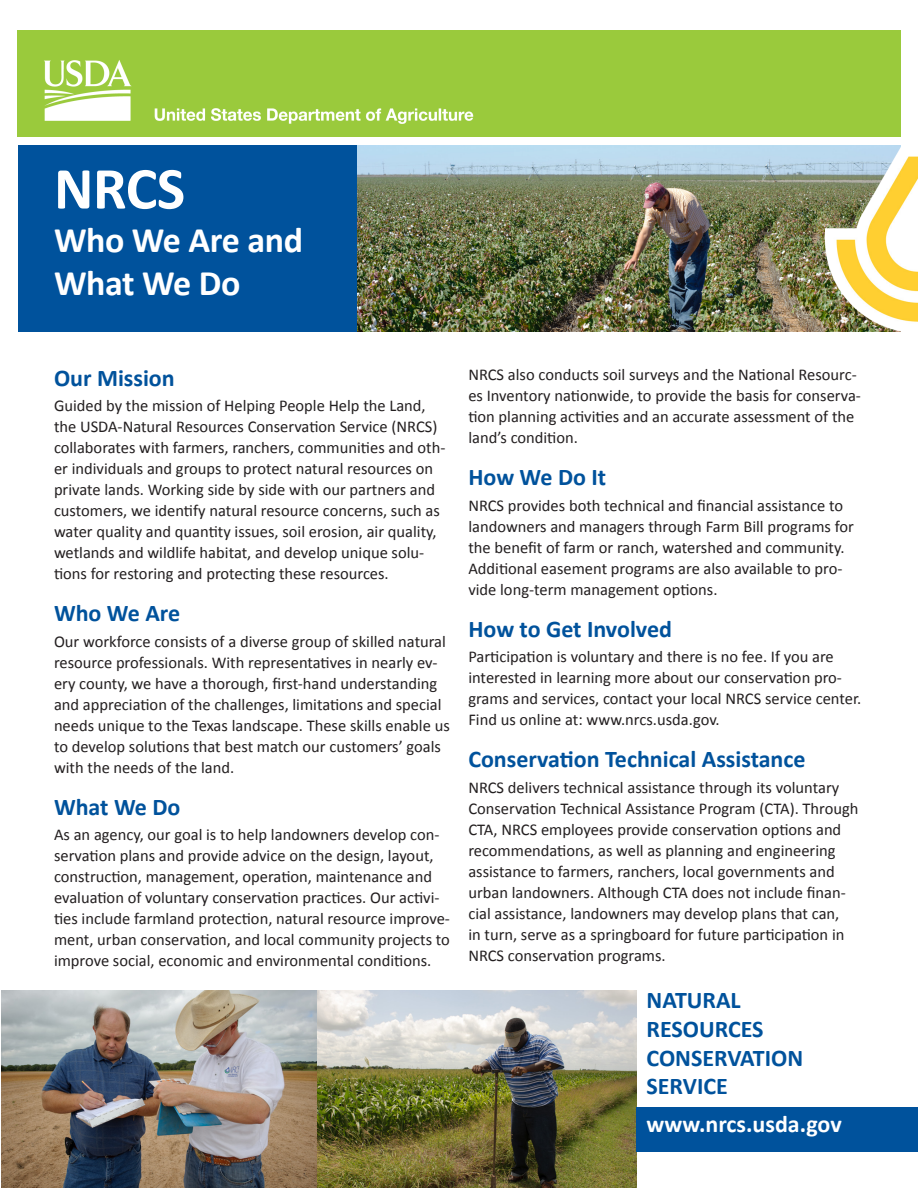
<style>
.page{position:relative;width:918px;height:1188px;background:#fff}
.page>*{position:absolute;margin:0;border:0;box-sizing:border-box;transform-origin:0 0}
.t1{font:700 60px "Calibri";color:#fff}
.t2{font:700 36px/43.2px "Calibri";letter-spacing:-.01em;color:#fff}
.Subheading{font:700 24px "Calibri";color:#00529c}
.t3{font:700 24px "Calibri";color:#fff}
.Paragraph{font:16.5px/21px "Calibri";color:#231f20}
</style>
<div class="page">
<div style="left:18px;top:145px;width:339px;height:187px;background:#00529c"></div>
<div style="left:17px;top:31px;width:884px;height:106px;background:#9aca3c"></div>
<img style="left:357px;top:145px;width:469px;height:187px">
<img style="left:826px;top:145px;width:92px;height:187px">
<img style="left:1px;top:990px;width:315px;height:198px">
<img style="left:318px;top:990px;width:318px;height:198px">
<div style="left:636px;top:1107px;width:282px;height:45px;background:#00529c"></div>
<img style="left:44px;top:60px;width:430px;height:64px">
<p class="t1" style="left:54px;top:150px;width:133px">NRCS</p>
<p class="t2" style="left:54px;top:218px;width:251px">Who We Are and<br>What We Do</p>
<p class="Subheading" style="left:54px;top:362px;width:122px">Our Mission</p>
<p class="Paragraph" style="left:54px;top:395px;width:393px">Guided by the mission of Helping People Help the Land, the USDA-Natural Resources Conservation Service (NRCS) collaborates with farmers, ranchers, communities and oth&shy;er individuals and groups to protect natural resources on private lands. Working side by side with our partners and customers, we identify natural resource concerns, such as water quality and quantity issues, soil erosion, air quality, wetlands and wildlife habitat, and develop unique solu&shy;tions for restoring and protecting these resources.</p>
<p class="Subheading" style="left:54px;top:598px;width:128px">Who We Are</p>
<p class="Paragraph" style="left:54px;top:631px;width:397px">Our workforce consists of a diverse group of skilled natural resource professionals. With representatives in nearly ev&shy;ery county, we have a thorough, first-hand understanding and appreciation of the challenges, limitations and special needs unique to the Texas landscape. These skills enable us to develop solutions that best match our customers’ goals with the needs of the land.</p>
<p class="Subheading" style="left:54px;top:791px;width:128px">What We Do</p>
<p class="Paragraph" style="left:54px;top:824px;width:397px">As an agency, our goal is to help landowners develop con&shy;servation plans and provide advice on the design, layout, construction, management, operation, maintenance and evaluation of voluntary conservation practices. Our activi&shy;ties include farmland protection, natural resource improve&shy;ment, urban conservation, and local community projects to improve social, economic and environmental conditions.</p>
<p class="Paragraph" style="left:468px;top:364px;width:394px">NRCS also conducts soil surveys and the National Resourc&shy;es Inventory nationwide, to provide the basis for conserva&shy;tion planning activities and an accurate assessment of the land’s condition.</p>
<p class="Subheading" style="left:468px;top:462px;width:139px">How We Do It</p>
<p class="Paragraph" style="left:468px;top:495px;width:387px">NRCS provides both technical and financial assistance to landowners and managers through Farm Bill programs for the benefit of farm or ranch, watershed and community.<br>Additional easement programs are also available to pro&shy;vide long-term management options.</p>
<p class="Subheading" style="left:468px;top:613px;width:205px">How to Get Involved</p>
<p class="Paragraph" style="left:468px;top:646px;width:394px">Participation is voluntary and there is no fee. If you are interested in learning more about our conservation pro&shy;grams and services, contact your local NRCS service center.<br>Find us online at: www.nrcs.usda.gov.</p>
<p class="Subheading" style="left:468px;top:744px;width:339px">Conservation Technical Assistance</p>
<p class="Paragraph" style="left:468px;top:777px;width:392px">NRCS delivers technical assistance through its voluntary Conservation Technical Assistance Program (CTA). Through CTA, NRCS employees provide conservation options and recommendations, as well as planning and engineering assistance to farmers, ranchers, local governments and urban landowners. Although CTA does not include finan&shy;cial assistance, landowners may develop plans that can,<br>in turn, serve as a springboard for future participation in NRCS conservation programs.</p>
<p class="Subheading" style="left:647px;top:985px;width:96px">NATURAL</p>
<p class="Subheading" style="left:647px;top:1013px;width:119px">RESOURCES</p>
<p class="Subheading" style="left:647px;top:1042px;width:158px">CONSERVATION</p>
<p class="Subheading" style="left:647px;top:1071px;width:83px">SERVICE</p>
<p class="t3" style="left:647px;top:1109px;width:197px">www.nrcs.usda.gov</p>
</div>
